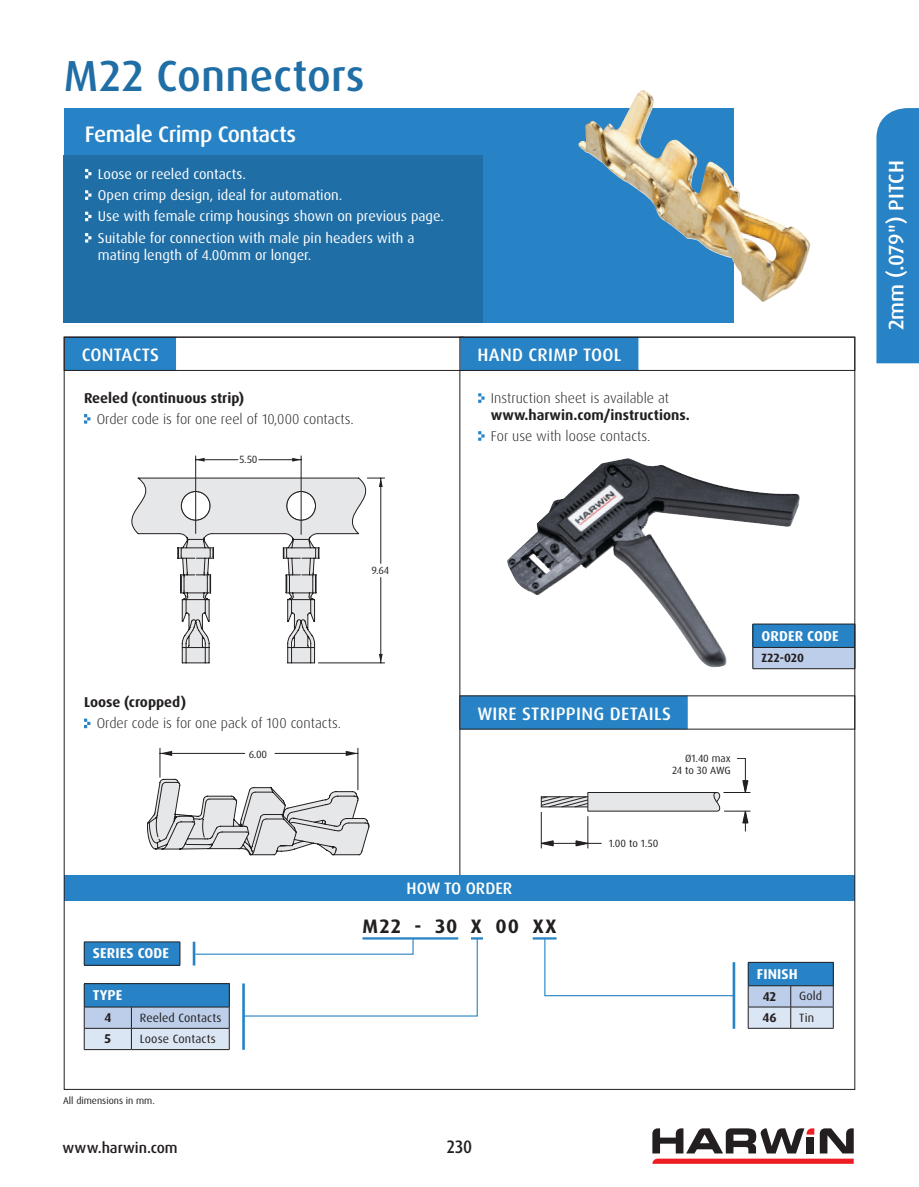
<style>
.page{position:relative;width:919px;height:1187px;background:#fff}
.page>*{position:absolute;margin:0;border:0;box-sizing:border-box;transform-origin:0 0}
.t1{font:500 43.5px "Dax OT";letter-spacing:.005em;color:#206ea6}
.t2{font:500 22.5px "Dax OT";letter-spacing:-.02em;color:#fff}
.t3{font:500 21px "Dax OT";color:#fff}
.t4{font:700 19.5px "Dax OT";letter-spacing:.065em;color:#231f20}
.t5{font:500 18px "Dax OT";letter-spacing:.02em;color:#fff}
.t6{font:500 18px "Dax OT";color:#231f20;scale:.9 1}
.t7{font:500 16.5px "Dax OT";color:#fff}
.t8{font:500 15px "Dax OT";color:#231f20}
.t9{font:14.25px/21.3px "Dax OT";color:#fff}
.t10{font:300 14.25px "Dax OT";color:#231f20}
.t11{font:700 14.25px "Dax OT";color:#231f20}
.t12{font:700 14.25px "Dax OT";letter-spacing:.01em;color:#fff}
.t13{font:700 12.75px "Dax OT";color:#231f20}
.t14{font:12px "Dax OT";letter-spacing:.01em;color:#231f20}
.t15{font:700 12px "Dax OT";letter-spacing:.005em;color:#231f20}
.t16{font:10.5px/12px "Dax OT";letter-spacing:-.005em;color:#231f20;text-align:right}
.t17{font:9.75px "Dax OT";color:#231f20}
</style>
<div class="page">
<div style="left:64px;top:108px;width:669px;height:214px;background:#2783c5"></div>
<div style="left:64px;top:155px;width:419px;height:167px;background:#206ea6"></div>
<svg style="left:652px;top:1128px;width:201px;height:35px"></svg>
<div style="left:806px;top:1136px;width:8px;height:17px;background:#231f20"></div>
<div style="left:876px;top:108px;width:42px;height:255px;background:#2783c5"></div>
<svg style="left:85px;top:169px;width:6px;height:9px"></svg>
<svg style="left:85px;top:190px;width:6px;height:10px"></svg>
<svg style="left:85px;top:212px;width:6px;height:9px"></svg>
<svg style="left:85px;top:233px;width:6px;height:9px"></svg>
<div style="left:65px;top:337px;width:111px;height:33px;background:#2783c5"></div>
<div style="left:64px;top:337px;width:399px;height:34px;border:1px solid #231f20"></div>
<div style="left:460px;top:337px;width:178px;height:33px;background:#2783c5"></div>
<div style="left:459px;top:337px;width:396px;height:34px;border:1px solid #231f20"></div>
<hr style="left:459px;top:370px;width:1px;height:510px;background:#231f20">
<div style="left:64px;top:874px;width:790px;height:26px;background:#2783c5"></div>
<hr style="left:532px;top:937px;width:24px;height:2px;background:#2783c5">
<svg style="left:543px;top:937px;width:189px;height:59px"></svg>
<hr style="left:84px;top:1049px;width:47px;height:1px;background:#231f20">
<hr style="left:131px;top:1049px;width:98px;height:1px;background:#231f20">
<hr style="left:732px;top:962px;width:3px;height:66px;background:#2783c5">
<svg style="left:747px;top:962px;width:87px;height:66px;background:#88afd1"></svg>
<hr style="left:748px;top:1027px;width:42px;height:1px;background:#231f20">
<hr style="left:790px;top:1027px;width:43px;height:1px;background:#231f20">
<div style="left:460px;top:695px;width:227px;height:34px;background:#2783c5"></div>
<div style="left:752px;top:624px;width:102px;height:23px;background:#2783c5"></div>
<div style="left:752px;top:647px;width:102px;height:21px;background:#bccee9"></div>
<hr style="left:752px;top:623px;width:103px;height:1px;background:#231f20">
<hr style="left:752px;top:647px;width:103px;height:1px;background:#231f20">
<hr style="left:752px;top:668px;width:103px;height:1px;background:#231f20">
<svg style="left:84px;top:414px;width:6px;height:9px"></svg>
<svg style="left:478px;top:393px;width:6px;height:10px"></svg>
<svg style="left:478px;top:431px;width:6px;height:9px"></svg>
<svg style="left:84px;top:718px;width:6px;height:10px"></svg>
<hr style="left:195px;top:456px;width:1px;height:77px;background:#231f20">
<hr style="left:301px;top:456px;width:1px;height:78px;background:#231f20">
<hr style="left:196px;top:459px;width:42px;height:1px;background:#231f20">
<hr style="left:259px;top:459px;width:42px;height:1px;background:#231f20">
<svg style="left:196px;top:458px;width:9px;height:3px"></svg>
<svg style="left:292px;top:458px;width:9px;height:3px"></svg>
<svg style="left:132px;top:477px;width:252px;height:186px"></svg>
<svg style="left:147px;top:748px;width:222px;height:107px"></svg>
<svg style="left:541px;top:758px;width:209px;height:90px"></svg>
<svg style="left:84px;top:937px;width:399px;height:112px"></svg>
<hr style="left:84px;top:964px;width:96px;height:1px;background:#231f20">
<hr style="left:193px;top:941px;width:2px;height:24px;background:#2783c5">
<img style="left:507px;top:458px;width:293px;height:209px">
<img style="left:578px;top:90px;width:232px;height:213px">
<h1 class="t1" style="left:64px;top:48px;width:302px">M22 Connectors</h1>
<h2 class="t2" style="left:85px;top:120px;width:213px">Female Crimp Contacts</h2>
<p class="t9" style="left:98px;top:163px;width:347px">Loose or reeled contacts.<br>Open crimp design, ideal for automation.<br>Use with female crimp housings shown on previous page.<br>Suitable for connection with male pin headers with a</p>
<p class="t9" style="left:98px;top:244px;width:215px">mating length of 4.00mm or longer.</p>
<p class="t5" style="left:82px;top:343px;width:79px">CONTACTS</p>
<p class="t5" style="left:477px;top:343px;width:146px">HAND CRIMP TOOL</p>
<p class="t11" style="left:84px;top:389px;width:161px">Reeled (continuous strip)</p>
<p class="t10" style="left:97px;top:410px;width:259px">Order code is for one reel of 10,000 contacts.</p>
<p class="t16" style="left:239px;top:453px;width:19px">5.50</p>
<p class="t10" style="left:491px;top:389px;width:180px">Instruction sheet is available at</p>
<p class="t11" style="left:491px;top:406px;width:200px">www.harwin.com/instructions.</p>
<p class="t10" style="left:491px;top:427px;width:161px">For use with loose contacts.</p>
<p class="t16" style="left:371px;top:564px;width:19px">9.64</p>
<p class="t11" style="left:84px;top:693px;width:103px">Loose (cropped)</p>
<p class="t10" style="left:97px;top:714px;width:246px">Order code is for one pack of 100 contacts.</p>
<p class="t16" style="left:249px;top:748px;width:20px">6.00</p>
<p class="t5" style="left:477px;top:701px;width:195px">WIRE STRIPPING DETAILS</p>
<p class="t16" style="left:672px;top:752px;width:60px">Ø1.40 max<br>24 to 30 AWG</p>
<p class="t12" style="left:93px;top:944px;width:78px">SERIES CODE</p>
<p class="t12" style="left:93px;top:986px;width:31px">TYPE</p>
<p class="t13" style="left:104px;top:1009px;width:8px">4</p>
<p class="t14" style="left:140px;top:1009px;width:83px">Reeled Contacts</p>
<p class="t13" style="left:104px;top:1030px;width:8px">5</p>
<p class="t14" style="left:140px;top:1031px;width:77px">Loose Contacts</p>
<p class="t17" style="left:63px;top:1094px;width:93px">All dimensions in mm.</p>
<p class="t7" style="left:406px;top:877px;width:107px">HOW TO ORDER</p>
<h3 class="t4" style="left:362px;top:913px;width:195px">M22 - 30 X 00 XX</h3>
<p class="t16" style="left:608px;top:837px;width:51px">1.00 to 1.50</p>
<p class="t8" style="left:63px;top:1138px;width:117px">www.harwin.com</p>
<p class="t6" style="left:447px;top:1134px;width:30px">230</p>
<p class="t12" style="left:761px;top:626px;width:79px">ORDER CODE</p>
<p class="t15" style="left:761px;top:650px;width:44px">Z22-020</p>
<p class="t12" style="left:756px;top:964px;width:43px">FINISH</p>
<p class="t13" style="left:762px;top:987px;width:15px">42</p>
<p class="t14" style="left:799px;top:988px;width:25px">Gold</p>
<p class="t13" style="left:762px;top:1009px;width:16px">46</p>
<p class="t14" style="left:799px;top:1009px;width:16px">Tin</p>
<h3 class="t3" style="left:882px;top:330px;width:171px;rotate:-90deg">2mm (.079") PITCH</h3>
</div>
